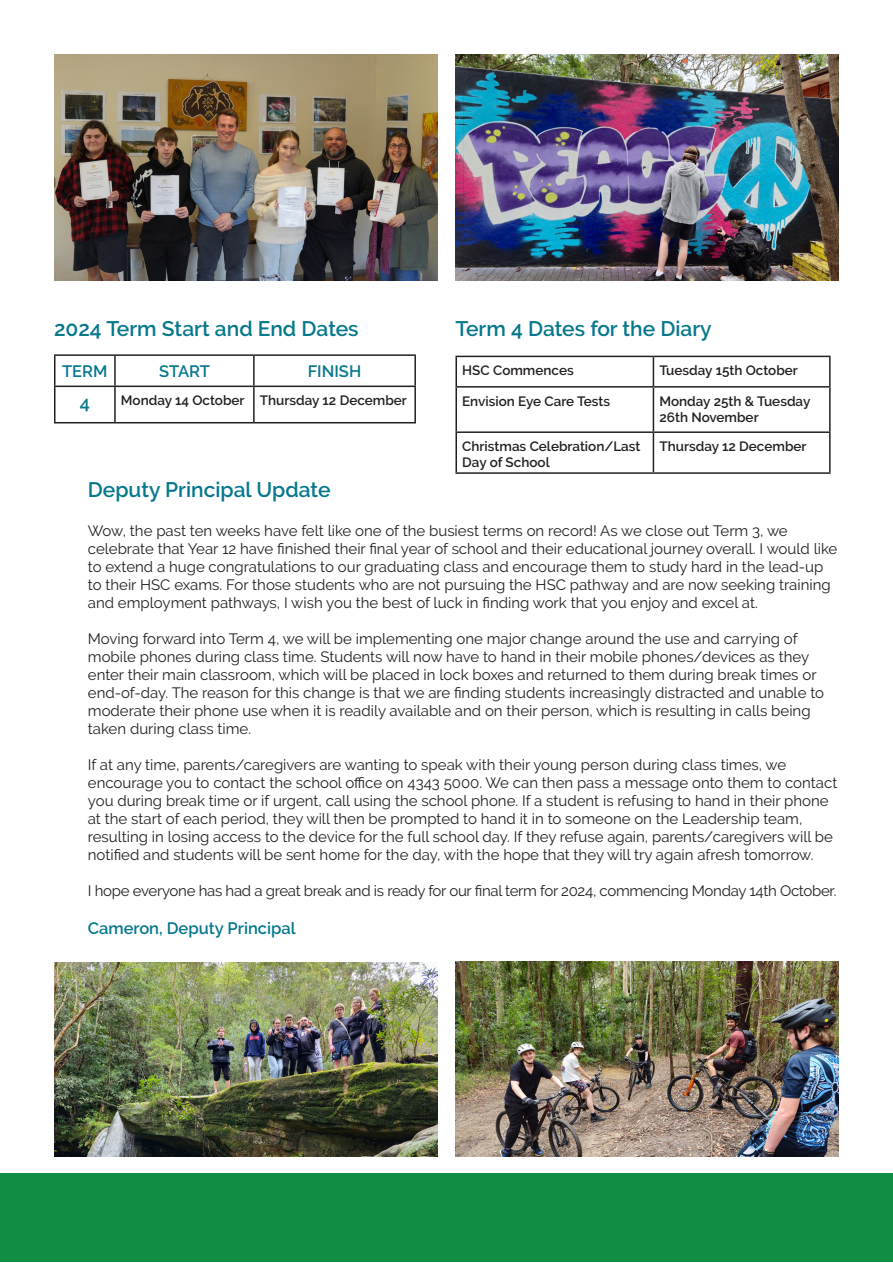
<style>
.page{position:relative;width:893px;height:1263px;background:#fff}
.page>*{position:absolute;margin:0;border:0;box-sizing:border-box;transform-origin:0 0}
.t1{font:600 21px "Raleway";color:#05788c}
.t2{font:600 18px "Raleway";color:#05788c}
.t3{font:600 16.5px "Raleway";color:#05788c}
.t4{font:15px/18px "Raleway";color:#231f20}
.t5{font:15px "Raleway";letter-spacing:-.02em;color:#231f20}
.t6{font:600 13.5px/16.2px "Raleway";color:#231f20}
</style>
<div class="page">
<div style="left:0;top:1174px;width:892px;height:88px;background:#118d44"></div>
<div style="left:868px;top:1174px;width:25px;height:88px;background:#118d44"></div>
<hr style="left:54px;top:354px;width:61px;height:2px;background:#231f20">
<hr style="left:54px;top:356px;width:2px;height:30px;background:#231f20">
<hr style="left:115px;top:354px;width:139px;height:2px;background:#231f20">
<hr style="left:114px;top:356px;width:2px;height:30px;background:#231f20">
<hr style="left:254px;top:354px;width:162px;height:2px;background:#231f20">
<hr style="left:253px;top:356px;width:2px;height:30px;background:#231f20">
<hr style="left:414px;top:356px;width:2px;height:30px;background:#231f20">
<hr style="left:54px;top:386px;width:61px;height:1px;background:#231f20">
<hr style="left:54px;top:387px;width:2px;height:35px;background:#231f20">
<hr style="left:115px;top:386px;width:139px;height:1px;background:#231f20">
<hr style="left:114px;top:387px;width:2px;height:35px;background:#231f20">
<hr style="left:254px;top:386px;width:162px;height:1px;background:#231f20">
<hr style="left:253px;top:387px;width:2px;height:35px;background:#231f20">
<hr style="left:414px;top:387px;width:2px;height:35px;background:#231f20">
<hr style="left:54px;top:422px;width:61px;height:1px;background:#231f20">
<hr style="left:115px;top:422px;width:139px;height:1px;background:#231f20">
<hr style="left:254px;top:422px;width:162px;height:1px;background:#231f20">
<hr style="left:455px;top:356px;width:198px;height:1px;background:#231f20">
<hr style="left:455px;top:357px;width:2px;height:29px;background:#231f20">
<hr style="left:653px;top:356px;width:178px;height:1px;background:#231f20">
<svg style="left:653px;top:357px;width:1px;height:29px"></svg>
<hr style="left:829px;top:357px;width:2px;height:29px;background:#231f20">
<hr style="left:455px;top:386px;width:198px;height:2px;background:#231f20">
<hr style="left:455px;top:388px;width:2px;height:43px;background:#231f20">
<hr style="left:653px;top:386px;width:178px;height:2px;background:#231f20">
<hr style="left:653px;top:388px;width:1px;height:43px;background:#231f20">
<hr style="left:829px;top:388px;width:2px;height:43px;background:#231f20">
<hr style="left:455px;top:431px;width:198px;height:2px;background:#231f20">
<hr style="left:455px;top:433px;width:2px;height:39px;background:#231f20">
<hr style="left:653px;top:431px;width:178px;height:2px;background:#231f20">
<hr style="left:653px;top:433px;width:1px;height:39px;background:#231f20">
<hr style="left:829px;top:433px;width:2px;height:39px;background:#231f20">
<hr style="left:455px;top:472px;width:198px;height:2px;background:#231f20">
<hr style="left:653px;top:472px;width:178px;height:2px;background:#231f20">
<img style="left:54px;top:54px;width:383px;height:227px">
<img style="left:455px;top:54px;width:384px;height:227px">
<img style="left:54px;top:962px;width:383px;height:195px">
<img style="left:455px;top:961px;width:384px;height:196px">
<p class="t1" style="left:54px;top:316px;width:306px">2024 Term Start and End Dates</p>
<p class="t1" style="left:455px;top:316px;width:258px">Term 4 Dates for the Diary</p>
<p class="t3" style="left:62px;top:361px;width:47px">TERM</p>
<p class="t3" style="left:159px;top:361px;width:53px">START</p>
<p class="t3" style="left:308px;top:361px;width:55px">FINISH</p>
<p class="t2" style="left:80px;top:393px;width:12px">4</p>
<p class="t6" style="left:121px;top:392px;width:125px">Monday 14 October</p>
<p class="t6" style="left:260px;top:392px;width:149px">Thursday 12 December</p>
<p class="t1" style="left:88px;top:478px;width:244px">Deputy Principal Update</p>
<p class="t6" style="left:462px;top:362px;width:113px">HSC Commences</p>
<p class="t6" style="left:659px;top:362px;width:140px">Tuesday 15th October</p>
<p class="t6" style="left:462px;top:393px;width:149px">Envision Eye Care Tests</p>
<p class="t6" style="left:659px;top:393px;width:153px">Monday 25th &amp; Tuesday<br>26th November</p>
<p class="t6" style="left:462px;top:438px;width:180px">Christmas Celebration/Last<br>Day of School</p>
<p class="t6" style="left:659px;top:438px;width:149px">Thursday 12 December</p>
<p class="t4" style="left:88px;top:521px;width:751px">Wow, the past ten weeks have felt like one of the busiest terms on record! As we close out Term 3, we celebrate that Year 12 have finished their final year of school and their educational journey overall. I would like to extend a huge congratulations to our graduating class and encourage them to study hard in the lead-up to their HSC exams. For those students who are not pursuing the HSC pathway and are now seeking training and employment pathways, I wish you the best of luck in finding work that you enjoy and excel at.</p>
<p class="t4" style="left:88px;top:629px;width:738px">Moving forward into Term 4, we will be implementing one major change around the use and carrying of mobile phones during class time. Students will now have to hand in their mobile phones/devices as they enter their main classroom, which will be placed in lock boxes and returned to them during break times or end-of-day. The reason for this change is that we are finding students increasingly distracted and unable to moderate their phone use when it is readily available and on their person, which is resulting in calls being taken during class time.</p>
<p class="t4" style="left:88px;top:755px;width:751px">If at any time, parents/caregivers are wanting to speak with their young person during class times, we encourage you to contact the school office on 4343 5000. We can then pass a message onto them to contact you during break time or if urgent, call using the school phone. If a student is refusing to hand in their phone at the start of each period, they will then be prompted to hand it in to someone on the Leadership team, resulting in losing access to the device for the full school day. If they refuse again, parents/caregivers will be notified and students will be sent home for the day, with the hope that they will try again afresh tomorrow.</p>
<p class="t5" style="left:88px;top:882px;width:750px">I hope everyone has had a great break and is ready for our final term for 2024, commencing Monday 14th October.</p>
<p class="t3" style="left:88px;top:919px;width:209px">Cameron, Deputy Principal</p>
</div>
